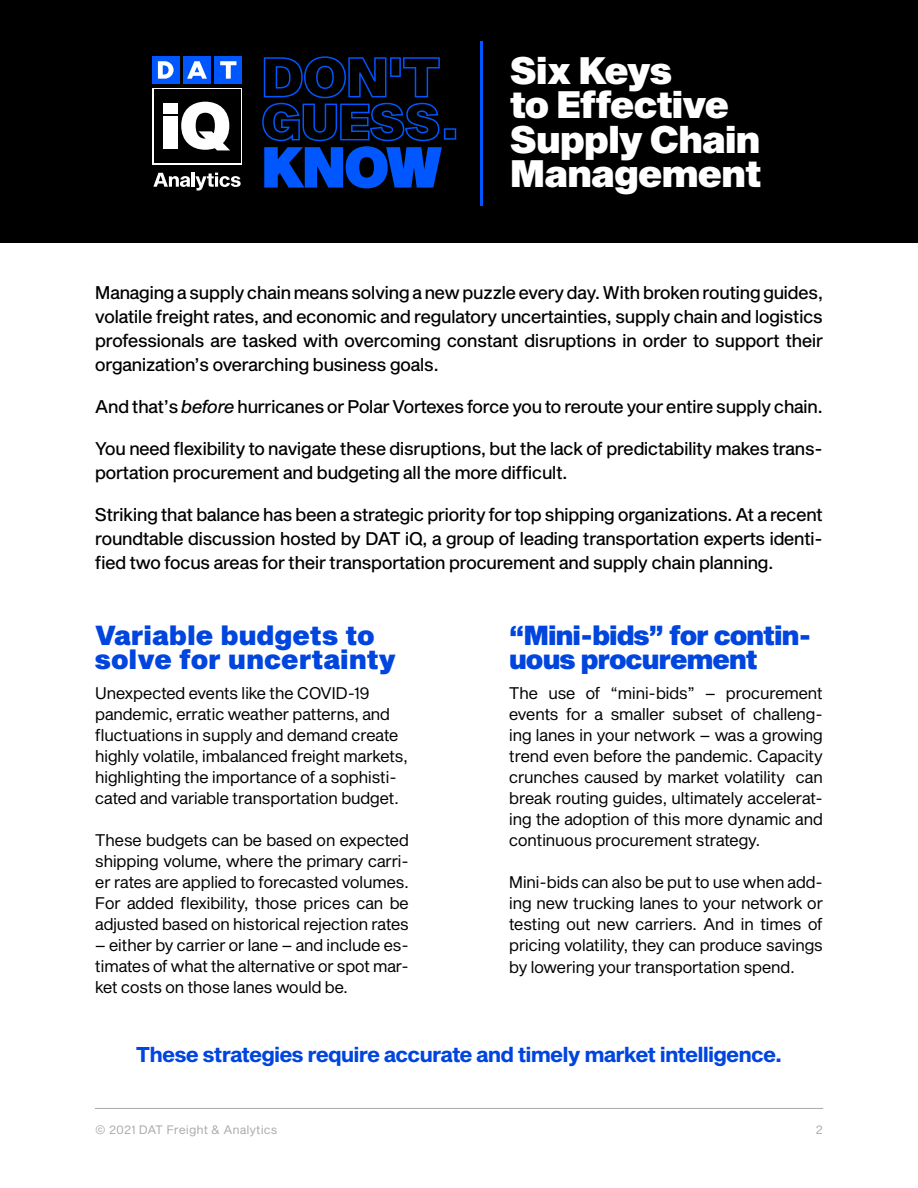
<style>
.page{position:relative;width:918px;height:1188px;background:#fff}
.page>*{position:absolute;margin:0;border:0;box-sizing:border-box;transform-origin:0 0}
.t1{font:37.5px/34.5px "Sequel Sans Black Head";color:#fff}
.t2{font:27px/24px "Sequel Sans Black Body";letter-spacing:-.015em;color:#0045de}
.t3{font:27px/24px "Sequel Sans Black Body";letter-spacing:-.04em;color:#0045de}
.t4{font:21px "Sequel Sans Bold Body";letter-spacing:-.04em;color:#0045de}
.t5{font:18px/24px "Sequel Sans Roman Body";letter-spacing:-.04em;color:#000;text-align:justify}
.t6{font:16.5px/21px "Sequel Sans Book Body";letter-spacing:-.04em;color:#000;text-align:justify}
.t7{font:12px "Sequel Sans Book Body";color:#a7a9ac}
.s1{font-family:"Sequel Sans Oblique Body"}
</style>
<div class="page">
<hr style="left:95px;top:1108px;width:728px;height:1px;background:#a7a9ac">
<div style="left:0;top:0;width:918px;height:243px;background:#000"></div>
<svg style="left:262px;top:56px;width:194px;height:132px"></svg>
<svg style="left:153px;top:173px;width:88px;height:18px"></svg>
<div style="left:183px;top:56px;width:28px;height:28px;background:#0057ff"></div>
<div style="left:152px;top:56px;width:27px;height:28px;background:#0057ff"></div>
<div style="left:215px;top:56px;width:27px;height:28px;background:#0057ff"></div>
<svg style="left:158px;top:61px;width:78px;height:18px"></svg>
<div style="left:152px;top:88px;width:90px;height:76px;background:linear-gradient(to bottom,#000,#000)"></div>
<div style="left:154px;top:89px;width:86px;height:74px;background:#000"></div>
<div style="left:164px;top:117px;width:14px;height:32px;background:#fff"></div>
<div style="left:164px;top:103px;width:14px;height:10px;background:#fff"></div>
<svg style="left:181px;top:102px;width:49px;height:48px"></svg>
<hr style="left:480px;top:41px;width:3px;height:165px;background:#0057ff">
<h1 class="t1" style="left:511px;top:55px;width:252px">Six Keys<br>to Effective<br>Supply Chain<br>Management</h1>
<p class="t5" style="left:95px;top:281px;width:730px">Managing a supply chain means solving a new puzzle every day. With broken routing guides, volatile freight rates, and economic and regulatory uncertainties, supply chain and logistics professionals are tasked with overcoming constant disruptions in order to support their organization’s overarching business goals.</p>
<p class="t5" style="left:95px;top:395px;width:730px">And that’s <span class="s1">before</span> hurricanes or Polar Vortexes force you to reroute your entire supply chain.</p>
<p class="t5" style="left:95px;top:437px;width:730px">You need flexibility to navigate these disruptions, but the lack of predictability makes trans&shy;portation procurement and budgeting all the more difficult.</p>
<p class="t5" style="left:95px;top:503px;width:730px">Striking that balance has been a strategic priority for top shipping organizations. At a recent roundtable discussion hosted by DAT iQ, a group of leading transportation experts identi&shy;fied two focus areas for their transportation procurement and supply chain planning.</p>
<h2 class="t2" style="left:95px;top:624px;width:303px">Variable budgets to solve for uncertainty</h2>
<p class="t6" style="left:95px;top:683px;width:315px;text-align:left">Unexpected events like the COVID-19 pandemic, erratic weather patterns, and fluctuations in supply and demand create highly volatile, imbalanced freight markets, highlighting the importance of a sophisti&shy;cated and variable transportation budget.</p>
<p class="t6" style="left:95px;top:830px;width:316px">These budgets can be based on expected shipping volume, where the primary carri&shy;er rates are applied to forecasted volumes.<br>For added flexibility, those prices can be adjusted based on historical rejection rates</p>
<p class="t6" style="left:95px;top:935px;width:316px">– either by carrier or lane – and include es&shy;timates of what the alternative or spot mar&shy;ket costs on those lanes would be.</p>
<h2 class="t3" style="left:509px;top:624px;width:304px">“Mini-bids” for contin&shy;uous procurement</h2>
<p class="t6" style="left:509px;top:683px;width:316px">The use of “mini-bids” – procurement events for a smaller subset of challeng&shy;ing lanes in your network – was a growing trend even before the pandemic. Capacity crunches caused by market volatility can break routing guides, ultimately accelerat&shy;ing the adoption of this more dynamic and continuous procurement strategy.</p>
<p class="t6" style="left:509px;top:872px;width:316px">Mini-bids can also be put to use when add&shy;ing new trucking lanes to your network or testing out new carriers. And in times of pricing volatility, they can produce savings</p>
<p class="t6" style="left:509px;top:958px;width:288px">by lowering your transportation spend.</p>
<p class="t4" style="left:136px;top:1040px;width:648px">These strategies require accurate and timely market intelligence.</p>
<p class="t7" style="left:95px;top:1121px;width:184px">© 2021 DAT Freight &amp; Analytics</p>
<p class="t7" style="left:816px;top:1121px;width:9px">2</p>
</div>
